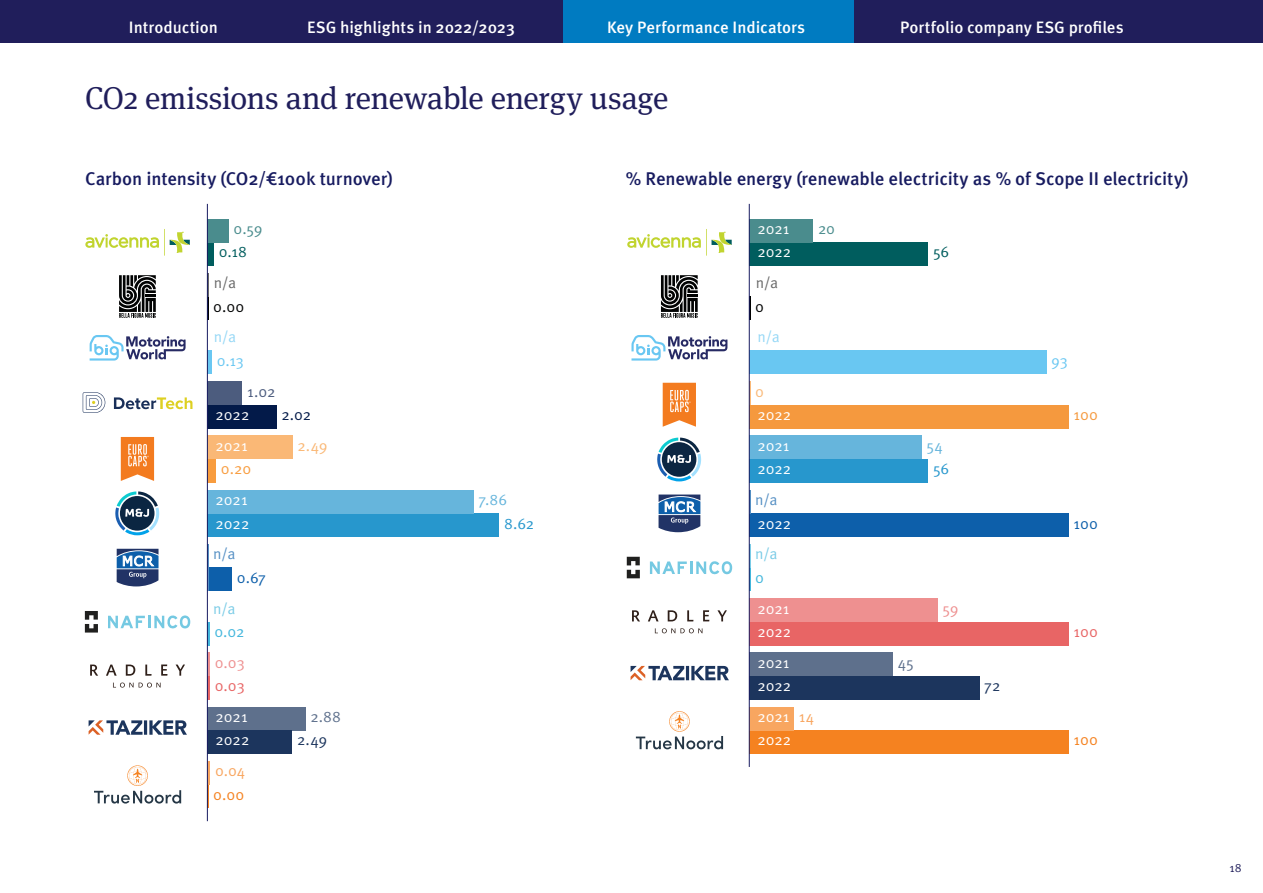
<style>
.page{position:relative;width:1263px;height:893px;background:#fff}
.page>*{position:absolute;margin:0;border:0;box-sizing:border-box;transform-origin:0 0}
.t1{font:31.5px "Meta Serif Pro";letter-spacing:-.01em;color:#201e5b}
.t2{font:500 18.3px "Meta Pro";letter-spacing:-.005em;color:#171b60}
.t3{font:500 16.5px "Meta Pro";color:#fff}
.t4{font:15.3px "Meta Pro Norm";letter-spacing:-.005em;color:#fff}
.t5{font:15.3px "Meta Pro Norm";color:#0d5faa}
.t6{font:15.3px "Meta Pro Norm";color:#f58220}
.t7{font:15.3px "Meta Pro Norm";color:#e86565}
.t8{font:15.3px "Meta Pro Norm";color:#005d5e}
.t9{font:15.3px "Meta Pro Norm";color:#4a8c8d}
.t10{font:15.3px "Meta Pro Norm";color:#69c7f2}
.t11{font:15.3px "Meta Pro Norm";color:#94d7f6}
.t12{font:15.3px "Meta Pro Norm";color:#676767}
.t13{font:15.3px "Meta Pro Norm";color:#2797cd}
.t14{font:15.3px "Meta Pro Norm";color:#66b5dc}
.t15{font:15.3px "Meta Pro Norm";color:#5e708c}
.t16{font:15.3px "Meta Pro Norm";color:#538ec3}
.t17{font:15.3px "Meta Pro Norm";color:#79cbe6}
.t18{font:15.3px "Meta Pro Norm";color:#ee9090}
.t19{font:15.3px "Meta Pro Norm";color:#1c355d}
.t20{font:15.3px "Meta Pro Norm";color:#f8a660}
.t21{font:15.3px "Meta Pro Norm";color:#010202}
.t22{font:15.3px "Meta Pro Norm";color:#42b6dc}
.t23{font:15.3px "Meta Pro Norm";color:#4c5c7e}
.t24{font:15.3px "Meta Pro Norm";color:#f89c3e}
.t25{font:15.3px "Meta Pro Norm";color:#fab876}
.t26{font:15.3px "Meta Pro Norm";color:#031a49}
.t27{font:15.3px "Meta Pro Norm";color:#f5993e}
.t28{font:15.3px "Meta Pro Norm";color:#fab978}
.t29{font:12px "Meta Pro Norm";color:#201e5b}
</style>
<div class="page">
<div style="left:0;top:0;width:1263px;height:43px;background:#201e5b"></div>
<div style="left:563px;top:0;width:291px;height:43px;background:#007bc1"></div>
<div style="left:749px;top:513px;width:320px;height:24px;background:#0d5faa"></div>
<div style="left:207px;top:707px;width:99px;height:23px;background:#5e708c"></div>
<svg style="left:85px;top:229px;width:105px;height:27px"></svg>
<svg style="left:90px;top:665px;width:8px;height:11px"></svg>
<svg style="left:126px;top:665px;width:9px;height:11px"></svg>
<svg style="left:145px;top:665px;width:7px;height:11px"></svg>
<svg style="left:161px;top:664px;width:7px;height:12px"></svg>
<svg style="left:176px;top:665px;width:9px;height:11px"></svg>
<svg style="left:106px;top:665px;width:11px;height:11px"></svg>
<svg style="left:113px;top:682px;width:48px;height:6px"></svg>
<svg style="left:94px;top:765px;width:87px;height:39px"></svg>
<svg style="left:114px;top:397px;width:78px;height:12px"></svg>
<svg style="left:83px;top:392px;width:22px;height:21px"></svg>
<svg style="left:90px;top:335px;width:96px;height:26px"></svg>
<svg style="left:117px;top:549px;width:42px;height:37px"></svg>
<div style="left:207px;top:568px;width:25px;height:23px;background:#0d5faa"></div>
<div style="left:207px;top:242px;width:7px;height:24px;background:#005d5e"></div>
<div style="left:207px;top:219px;width:22px;height:23px;background:#4a8c8d"></div>
<div style="left:207px;top:351px;width:5px;height:23px;background:#69c7f2"></div>
<div style="left:207px;top:381px;width:35px;height:24px;background:#4c5c7e"></div>
<div style="left:207px;top:459px;width:9px;height:24px;background:#f89c3e"></div>
<div style="left:207px;top:436px;width:86px;height:23px;background:#fab876"></div>
<div style="left:207px;top:513px;width:292px;height:24px;background:#2797cd"></div>
<div style="left:207px;top:490px;width:266px;height:23px;background:#66b5dc"></div>
<hr style="left:207px;top:568px;width:2px;height:23px;background:#538ec3">
<hr style="left:207px;top:622px;width:3px;height:23px;background:#42b6dc">
<hr style="left:207px;top:676px;width:3px;height:23px;background:#e86565">
<hr style="left:207px;top:653px;width:3px;height:23px;background:#ee9090">
<div style="left:207px;top:730px;width:85px;height:24px;background:#1c355d"></div>
<div style="left:207px;top:405px;width:70px;height:23px;background:#031a49"></div>
<hr style="left:207px;top:761px;width:3px;height:23px;background:#f8a660">
<div style="left:749px;top:242px;width:179px;height:24px;background:#005d5e"></div>
<div style="left:749px;top:351px;width:297px;height:23px;background:#69c7f2"></div>
<div style="left:749px;top:219px;width:64px;height:23px;background:#4a8c8d"></div>
<div style="left:749px;top:459px;width:179px;height:24px;background:#2797cd"></div>
<div style="left:749px;top:436px;width:173px;height:23px;background:#66b5dc"></div>
<div style="left:749px;top:653px;width:144px;height:23px;background:#5e708c"></div>
<div style="left:749px;top:405px;width:320px;height:23px;background:#f5993e"></div>
<div style="left:749px;top:622px;width:320px;height:23px;background:#e86565"></div>
<div style="left:749px;top:598px;width:189px;height:24px;background:#ee9090"></div>
<div style="left:749px;top:676px;width:230px;height:23px;background:#1c355d"></div>
<div style="left:749px;top:730px;width:320px;height:24px;background:#f58220"></div>
<div style="left:749px;top:707px;width:45px;height:23px;background:#f8a660"></div>
<svg style="left:627px;top:229px;width:105px;height:27px"></svg>
<svg style="left:632px;top:610px;width:8px;height:11px"></svg>
<svg style="left:668px;top:610px;width:9px;height:11px"></svg>
<svg style="left:687px;top:610px;width:6px;height:11px"></svg>
<svg style="left:703px;top:610px;width:6px;height:11px"></svg>
<svg style="left:717px;top:610px;width:10px;height:11px"></svg>
<svg style="left:648px;top:610px;width:10px;height:11px"></svg>
<svg style="left:655px;top:628px;width:47px;height:5px"></svg>
<svg style="left:636px;top:711px;width:87px;height:38px"></svg>
<svg style="left:631px;top:335px;width:96px;height:26px"></svg>
<svg style="left:658px;top:494px;width:42px;height:38px"></svg>
<hr style="left:207px;top:204px;width:1px;height:617px;background:#171b60">
<hr style="left:749px;top:204px;width:1px;height:563px;background:#171b60">
<svg style="left:121px;top:437px;width:33px;height:44px"></svg>
<svg style="left:663px;top:383px;width:33px;height:44px"></svg>
<svg style="left:115px;top:491px;width:44px;height:44px"></svg>
<svg style="left:657px;top:438px;width:44px;height:43px"></svg>
<svg style="left:119px;top:275px;width:37px;height:43px"></svg>
<svg style="left:661px;top:275px;width:37px;height:43px"></svg>
<svg style="left:89px;top:720px;width:98px;height:15px"></svg>
<svg style="left:630px;top:666px;width:99px;height:14px"></svg>
<svg style="left:85px;top:611px;width:13px;height:22px"></svg>
<svg style="left:108px;top:615px;width:82px;height:14px"></svg>
<svg style="left:627px;top:557px;width:13px;height:21px"></svg>
<svg style="left:650px;top:561px;width:82px;height:14px"></svg>
<p class="t3" style="left:129px;top:15px;width:91px">Introduction</p>
<p class="t3" style="left:307px;top:15px;width:209px">ESG highlights in 2022/2023</p>
<p class="t3" style="left:607px;top:15px;width:199px">Key Performance Indicators</p>
<p class="t3" style="left:900px;top:15px;width:225px">Portfolio company ESG profiles</p>
<h1 class="t1" style="left:85px;top:75px;width:585px">CO2 emissions and renewable energy usage</h1>
<p class="t2" style="left:85px;top:165px;width:309px">Carbon intensity (CO2/€100k turnover)</p>
<p class="t2" style="left:626px;top:165px;width:564px">% Renewable energy (renewable electricity as % of Scope II electricity)</p>
<p class="t9" style="left:234px;top:217px;width:30px">0.59</p>
<p class="t4" style="left:757px;top:217px;width:34px">2021</p>
<p class="t9" style="left:818px;top:217px;width:19px">20</p>
<p class="t8" style="left:219px;top:241px;width:30px">0.18</p>
<p class="t4" style="left:757px;top:241px;width:35px">2022</p>
<p class="t8" style="left:933px;top:241px;width:18px">56</p>
<p class="t12" style="left:214px;top:271px;width:24px">n/a</p>
<p class="t12" style="left:756px;top:271px;width:24px">n/a</p>
<p class="t21" style="left:213px;top:295px;width:32px">0.00</p>
<p class="t21" style="left:755px;top:295px;width:10px">0</p>
<p class="t11" style="left:214px;top:326px;width:24px">n/a</p>
<p class="t11" style="left:757px;top:326px;width:24px">n/a</p>
<p class="t10" style="left:217px;top:349px;width:29px">0.13</p>
<p class="t10" style="left:1051px;top:349px;width:18px">93</p>
<p class="t23" style="left:247px;top:380px;width:30px">1.02</p>
<p class="t28" style="left:755px;top:380px;width:10px">0</p>
<p class="t4" style="left:216px;top:403px;width:35px">2022</p>
<p class="t26" style="left:281px;top:403px;width:31px">2.02</p>
<p class="t4" style="left:757px;top:403px;width:35px">2022</p>
<p class="t27" style="left:1073px;top:403px;width:26px">100</p>
<p class="t4" style="left:216px;top:434px;width:34px">2021</p>
<p class="t25" style="left:298px;top:434px;width:32px">2.49</p>
<p class="t4" style="left:757px;top:434px;width:34px">2021</p>
<p class="t14" style="left:927px;top:434px;width:18px">54</p>
<p class="t24" style="left:221px;top:457px;width:32px">0.20</p>
<p class="t4" style="left:757px;top:457px;width:35px">2022</p>
<p class="t13" style="left:933px;top:457px;width:18px">56</p>
<p class="t4" style="left:216px;top:488px;width:34px">2021</p>
<p class="t14" style="left:478px;top:488px;width:30px">7.86</p>
<p class="t16" style="left:755px;top:488px;width:24px">n/a</p>
<p class="t4" style="left:216px;top:512px;width:35px">2022</p>
<p class="t13" style="left:504px;top:512px;width:32px">8.62</p>
<p class="t4" style="left:757px;top:512px;width:35px">2022</p>
<p class="t5" style="left:1073px;top:512px;width:26px">100</p>
<p class="t16" style="left:213px;top:542px;width:24px">n/a</p>
<p class="t17" style="left:755px;top:542px;width:24px">n/a</p>
<p class="t5" style="left:237px;top:566px;width:31px">0.67</p>
<p class="t22" style="left:755px;top:566px;width:10px">0</p>
<p class="t17" style="left:213px;top:597px;width:24px">n/a</p>
<p class="t4" style="left:757px;top:597px;width:34px">2021</p>
<p class="t18" style="left:942px;top:597px;width:18px">59</p>
<p class="t22" style="left:214px;top:620px;width:32px">0.02</p>
<p class="t4" style="left:757px;top:620px;width:35px">2022</p>
<p class="t7" style="left:1073px;top:620px;width:26px">100</p>
<p class="t18" style="left:215px;top:651px;width:32px">0.03</p>
<p class="t4" style="left:757px;top:651px;width:34px">2021</p>
<p class="t15" style="left:898px;top:651px;width:17px">45</p>
<p class="t7" style="left:215px;top:674px;width:32px">0.03</p>
<p class="t4" style="left:757px;top:674px;width:35px">2022</p>
<p class="t19" style="left:984px;top:674px;width:18px">72</p>
<p class="t4" style="left:216px;top:705px;width:34px">2021</p>
<p class="t15" style="left:310px;top:705px;width:32px">2.88</p>
<p class="t4" style="left:757px;top:705px;width:34px">2021</p>
<p class="t20" style="left:799px;top:705px;width:17px">14</p>
<p class="t4" style="left:216px;top:729px;width:35px">2022</p>
<p class="t19" style="left:297px;top:729px;width:32px">2.49</p>
<p class="t4" style="left:757px;top:729px;width:35px">2022</p>
<p class="t6" style="left:1073px;top:729px;width:26px">100</p>
<p class="t20" style="left:215px;top:759px;width:32px">0.04</p>
<p class="t6" style="left:213px;top:783px;width:32px">0.00</p>
<p class="t29" style="left:1229px;top:858px;width:14px">18</p>
</div>
